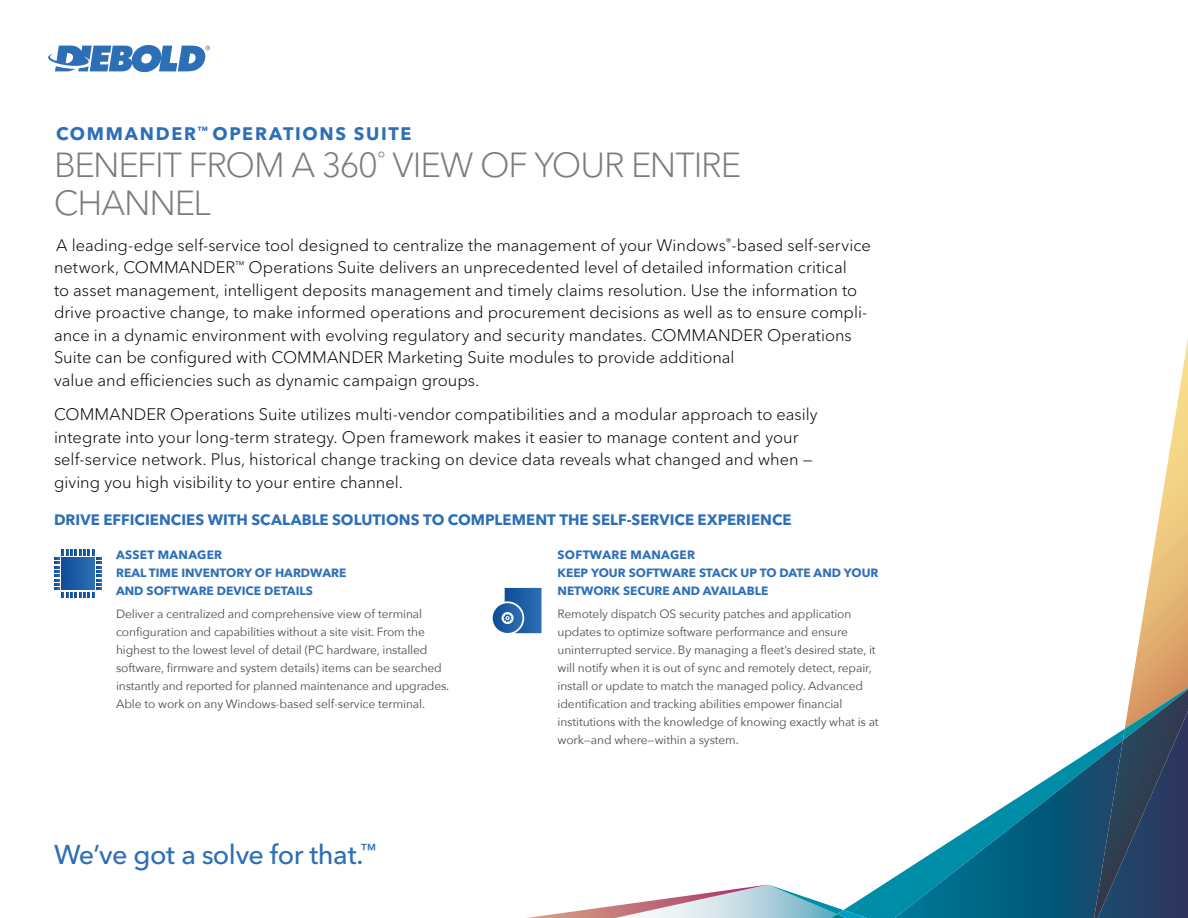
<style>
.page{position:relative;width:1188px;height:918px;background:#fff}
.page>*{position:absolute;margin:0;border:0;box-sizing:border-box;transform-origin:0 0}
.t1{font:300 34.5px/37.5px "Avenir Next LT Pro";letter-spacing:-.035em;color:#797b7d}
.t2{font:500 27px "Avenir Next LT Pro";letter-spacing:-.015em;color:#2d6fb7}
.t3{font:700 18px "Avenir Next LT Pro";letter-spacing:.095em;color:#2d6fb7}
.t4{font:300 16.5px/22.5px "Avenir Next LT Pro";color:#000}
.t5{font:700 15px "Avenir Next LT Pro";color:#2d6fb7}
.t6{font:12px/18px "Avenir Next";letter-spacing:-.01em;color:#4d4d4f}
.t7{font:700 12px/18px "Avenir Next";color:#2d6fb7}
.t8{font:700 12px "Avenir Next LT Pro";letter-spacing:.025em;color:#2d6fb7}
</style>
<div class="page">
<svg style="left:48px;top:45px;width:162px;height:27px"></svg>
<svg style="left:493px;top:588px;width:49px;height:45px;background:#4d80b9"></svg>
<svg style="left:54px;top:550px;width:48px;height:47px"></svg>
<svg style="left:867px;top:877px;width:28px;height:41px"></svg>
<svg style="left:895px;top:748px;width:199px;height:170px"></svg>
<svg style="left:527px;top:885px;width:340px;height:33px"></svg>
<svg style="left:1131px;top:338px;width:57px;height:352px"></svg>
<img style="left:1094px;top:690px;width:94px;height:228px">
<p class="t3" style="left:56px;top:122px;width:357px">COMMANDER<sup>™</sup> OPERATIONS SUITE</p>
<h1 class="t1" style="left:54px;top:146px;width:689px">BENEFIT FROM A 360<sup>°</sup> VIEW OF YOUR ENTIRE<br>CHANNEL</h1>
<p class="t4" style="left:54px;top:234px;width:818px">A leading-edge self-service tool designed to centralize the management of your Windows<sup>®</sup>-based self-service network, COMMANDER<sup>™</sup> Operations Suite delivers an unprecedented level of detailed information critical<br>to asset management, intelligent deposits management and timely claims resolution. Use the information to drive proactive change, to make informed operations and procurement decisions as well as to ensure compli&shy;ance in a dynamic environment with evolving regulatory and security mandates. COMMANDER Operations Suite can be configured with COMMANDER Marketing Suite modules to provide additional<br>value and efficiencies such as dynamic campaign groups.</p>
<p class="t4" style="left:54px;top:403px;width:765px">COMMANDER Operations Suite utilizes multi-vendor compatibilities and a modular approach to easily integrate into your long-term strategy. Open framework makes it easier to manage content and your self-service network. Plus, historical change tracking on device data reveals what changed and when — giving you high visibility to your entire channel.</p>
<p class="t5" style="left:54px;top:511px;width:739px">DRIVE EFFICIENCIES WITH SCALABLE SOLUTIONS TO COMPLEMENT THE SELF-SERVICE EXPERIENCE</p>
<p class="t8" style="left:116px;top:547px;width:108px">ASSET MANAGER</p>
<p class="t7" style="left:116px;top:563px;width:232px">REAL TIME INVENTORY OF HARDWARE<br>AND SOFTWARE DEVICE DETAILS</p>
<p class="t6" style="left:116px;top:604px;width:335px">Deliver a centralized and comprehensive view of terminal configuration and capabilities without a site visit. From the highest to the lowest level of detail (PC hardware, installed software, firmware and system details) items can be searched instantly and reported for planned maintenance and upgrades.<br>Able to work on any Windows-based self-service terminal.</p>
<h2 class="t2" style="left:54px;top:838px;width:324px">We’ve got a solve for that.<sup>™</sup></h2>
<p class="t8" style="left:558px;top:547px;width:139px">SOFTWARE MANAGER</p>
<p class="t7" style="left:558px;top:563px;width:322px">KEEP YOUR SOFTWARE STACK UP TO DATE AND YOUR<br>NETWORK SECURE AND AVAILABLE</p>
<p class="t6" style="left:558px;top:604px;width:323px">Remotely dispatch OS security patches and application updates to optimize software performance and ensure uninterrupted service. By managing a fleet’s desired state, it will notify when it is out of sync and remotely detect, repair, install or update to match the managed policy. Advanced identification and tracking abilities empower financial institutions with the knowledge of knowing exactly what is at work—and where—within a system.</p>
</div>
